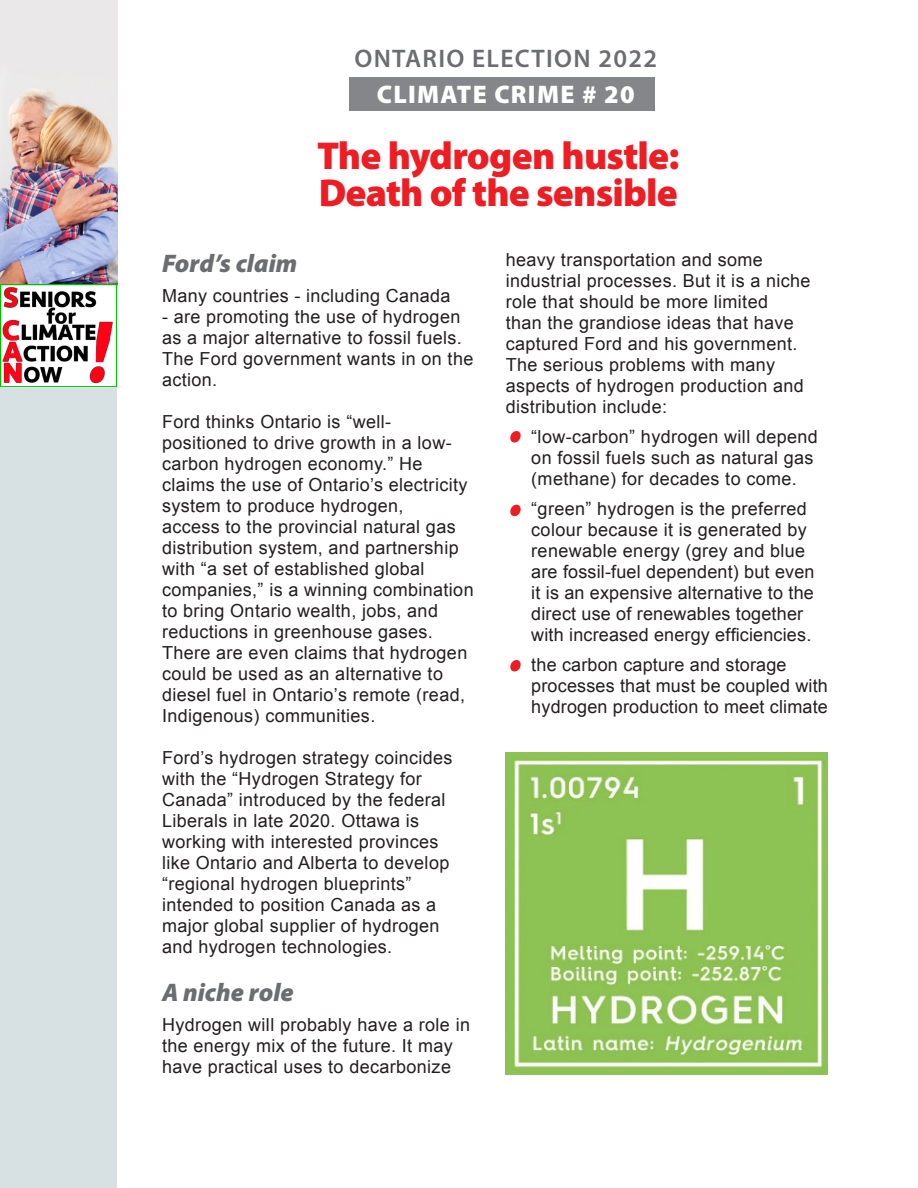
<style>
.page{position:relative;width:918px;height:1188px;background:#fff}
.page>*{position:absolute;margin:0;border:0;box-sizing:border-box;transform-origin:0 0}
.t1{font:900 39px/37.5px "Myriad Pro";letter-spacing:-.02em;color:#ee1d23}
.t2{font:600 25.5px/36px "Myriad Pro";letter-spacing:.05em;color:#6c6d70;text-align:center}
.t3{font:italic 900 25.5px "Myriad Pro";color:#6c6d70}
.t4{font:18px/21px "Arial";letter-spacing:.02em;color:#231f20}
.s1{font-weight:900;color:#fff}
</style>
<div class="page">
<div style="left:0;top:288px;width:117px;height:900px;background:#d7e1e3"></div>
<div style="left:349px;top:77px;width:306px;height:33px;background:#848689"></div>
<svg style="left:510px;top:431px;width:11px;height:11px"></svg>
<svg style="left:510px;top:505px;width:11px;height:11px"></svg>
<svg style="left:510px;top:660px;width:11px;height:11px"></svg>
<img style="left:506px;top:752px;width:322px;height:323px">
<img style="left:0;top:0;width:117px;height:285px">
<img style="left:0;top:285px;width:117px;height:102px">
<p class="t2" style="left:355px;top:39px;width:304px">ONTARIO ELECTION 2022<br><span class="s1">CLIMATE CRIME # 20</span></p>
<p class="t1" style="left:317px;top:135px;width:364px">The hydrogen hustle:<br>Death of the sensible</p>
<p class="t3" style="left:162px;top:246px;width:137px">Ford’s claim</p>
<p class="t4" style="left:162px;top:285px;width:290px">Many countries - including Canada</p>
<p class="t4" style="left:162px;top:306px;width:313px">- are promoting the use of hydrogen as a major alternative to fossil fuels.<br>The Ford government wants in on the action.</p>
<p class="t4" style="left:162px;top:411px;width:313px">Ford thinks Ontario is “well&shy;positioned to drive growth in a low&shy;carbon hydrogen economy.” He claims the use of Ontario’s electricity system to produce hydrogen,<br>access to the provincial natural gas distribution system, and partnership with “a set of established global companies,” is a winning combination to bring Ontario wealth, jobs, and reductions in greenhouse gases.<br>There are even claims that hydrogen could be used as an alternative to diesel fuel in Ontario’s remote (read, Indigenous) communities.</p>
<p class="t4" style="left:162px;top:747px;width:292px">Ford’s hydrogen strategy coincides with the “Hydrogen Strategy for Canada” introduced by the federal Liberals in late 2020. Ottawa is working with interested provinces like Ontario and Alberta to develop “regional hydrogen blueprints” intended to position Canada as a major global supplier of hydrogen and hydrogen technologies.</p>
<p class="t3" style="left:162px;top:975px;width:133px">A niche role</p>
<p class="t4" style="left:162px;top:1014px;width:310px">Hydrogen will probably have a role in the energy mix of the future. It may have practical uses to decarbonize</p>
<p class="t4" style="left:506px;top:249px;width:306px">heavy transportation and some industrial processes. But it is a niche role that should be more limited<br>than the grandiose ideas that have captured Ford and his government.<br>The serious problems with many aspects of hydrogen production and distribution include:</p>
<p class="t4" style="left:531px;top:426px;width:288px">“low-carbon” hydrogen will depend on fossil fuels such as natural gas (methane) for decades to come.</p>
<p class="t4" style="left:531px;top:498px;width:285px">“green” hydrogen is the preferred colour because it is generated by renewable energy (grey and blue are fossil-fuel dependent) but even it is an expensive alternative to the direct use of renewables together with increased energy efficiencies.</p>
<p class="t4" style="left:531px;top:654px;width:298px">the carbon capture and storage processes that must be coupled with hydrogen production to meet climate</p>
</div>
